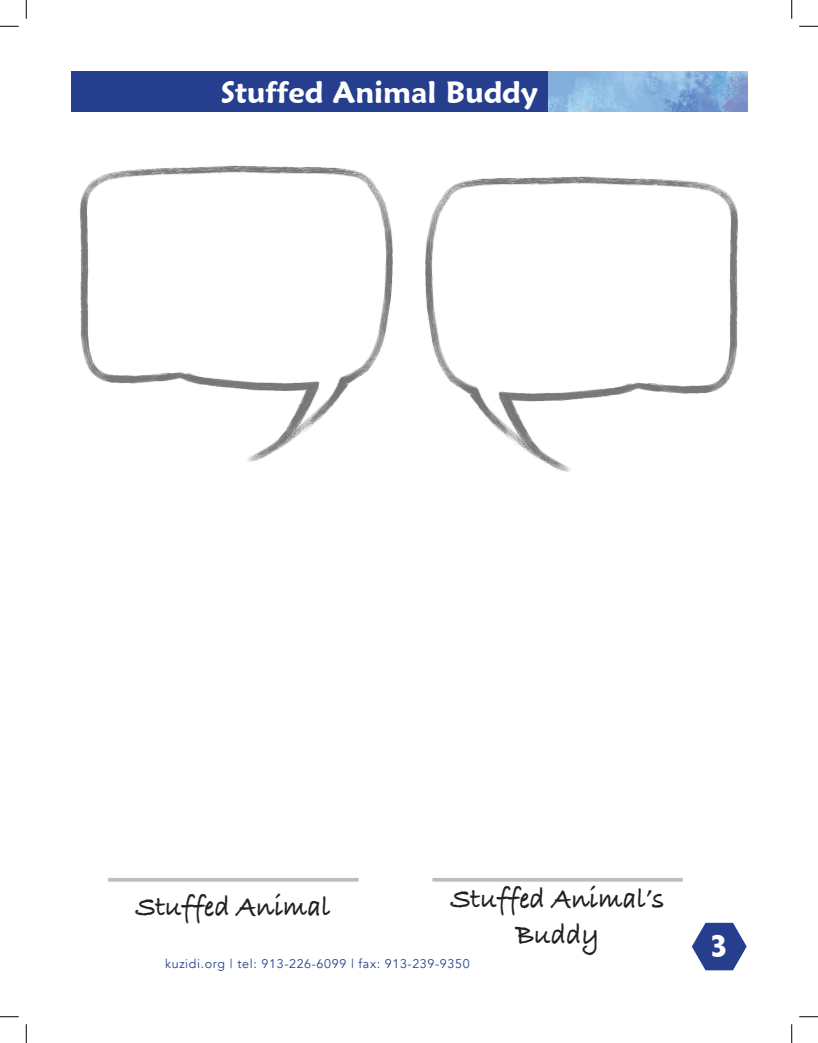
<style>
.page{position:relative;width:818px;height:1043px;background:#fff}
.page>*{position:absolute;margin:0;border:0;box-sizing:border-box;transform-origin:0 0}
.t1{font:800 condensed 33.75px "Abadi";color:#fff}
.t2{font:700 30px/36px "Bradley Hand ITCTT";color:#231f20;text-align:center;scale:.9 1}
.t3{font:600 30px "Maiandra GD";color:#fff}
.t4{font:12.5px "Avenir";letter-spacing:.05em;color:#253f8e}
</style>
<div class="page">
<div style="left:71px;top:71px;width:611px;height:41px;background:#253f8e"></div>
<img style="left:79px;top:165px;width:314px;height:297px">
<img style="left:425px;top:176px;width:314px;height:296px">
<hr style="left:108px;top:878px;width:250px;height:3px;background:#bcbdc0">
<hr style="left:432px;top:878px;width:250px;height:3px;background:#bcbdc0">
<img style="left:548px;top:71px;width:199px;height:41px">
<svg style="left:691px;top:922px;width:55px;height:48px"></svg>
<svg style="left:0;top:25px;width:19px;height:2px"></svg>
<svg style="left:799px;top:25px;width:19px;height:2px"></svg>
<svg style="left:0;top:1016px;width:19px;height:1px"></svg>
<svg style="left:799px;top:1016px;width:19px;height:1px"></svg>
<svg style="left:25px;top:0;width:2px;height:19px"></svg>
<svg style="left:25px;top:1024px;width:2px;height:18px"></svg>
<svg style="left:791px;top:0;width:1px;height:19px"></svg>
<svg style="left:791px;top:1024px;width:1px;height:18px"></svg>
<h2 class="t3" style="left:221px;top:74px;width:318px">Stuffed Animal Buddy</h2>
<h2 class="t2" style="left:136px;top:887px;width:218px">Stuffed Animal</h2>
<h2 class="t2" style="left:451px;top:879px;width:238px">Stuffed Animal’s<br>Buddy</h2>
<p class="t4" style="left:165px;top:956px;width:306px">kuzidi.org | tel: 913-226-6099 | fax: 913-239-9350</p>
<h1 class="t1" style="left:710px;top:926px;width:19px">3</h1>
</div>
